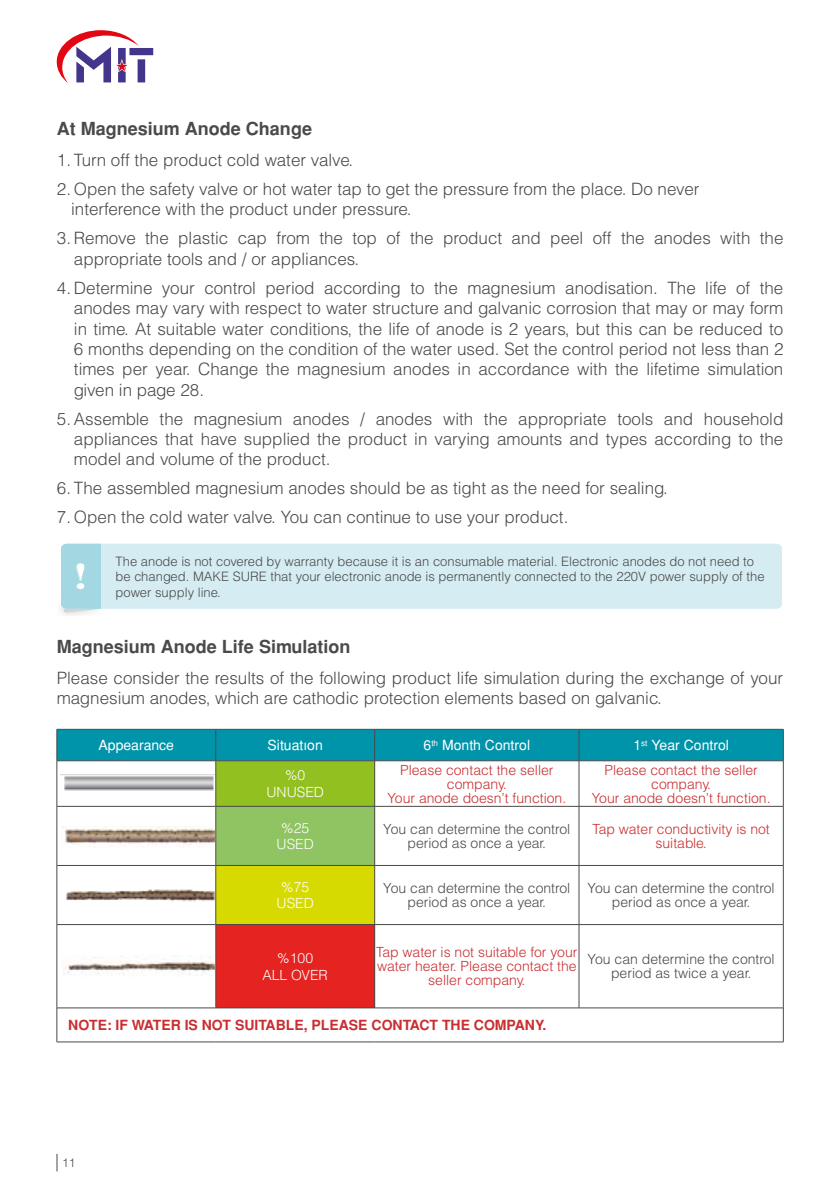
<style>
.page{position:relative;width:840px;height:1191px;background:#fff}
.page>*{position:absolute;margin:0;border:0;box-sizing:border-box;transform-origin:0 0}
.t1{font:700 18px "Helvetica Tr";color:#4a4a49}
.t2{font:17px/20.4px "Helvetica Light Normal Tr";color:#4a4a49}
.t3{font:14px/14px "Helvetica Light Normal Tr";color:#ca2d30;text-align:center}
.t4{font:14px/14px "Helvetica Light Normal Tr";color:#4a4a49;text-align:center}
.t5{font:700 14px "Helvetica Tr";color:#ca2d30}
.t6{font:14px "Helvetica Normal Tr";color:#fff}
.t7{font:14px/16.8px "Helvetica Light Normal Tr";color:#fff;text-align:center}
.t8{font:13px/15.6px "Helvetica Light Normal Tr";color:#4a4a49}
.t9{font:12px "Helvetica Light Normal Tr";color:#4a4a49}
</style>
<div class="page">
<svg style="left:57px;top:30px;width:96px;height:53px"></svg>
<svg style="left:57px;top:1153px;width:1px;height:18px"></svg>
<svg style="left:63px;top:609px;width:37px;height:3px"></svg>
<div style="left:61px;top:544px;width:720px;height:65px;background:#d5ecf2;border-radius:5px"></div>
<div style="left:61px;top:544px;width:40px;height:65px;background:#a3d8e3"></div>
<svg style="left:76px;top:563px;width:8px;height:26px"></svg>
<div style="left:57px;top:730px;width:725px;height:30px;background:#0094aa"></div>
<div style="left:216px;top:761px;width:158px;height:45px;background:#92c020"></div>
<div style="left:216px;top:806px;width:158px;height:59px;background:#90c362"></div>
<div style="left:216px;top:865px;width:158px;height:59px;background:#d7da00"></div>
<div style="left:216px;top:924px;width:158px;height:84px;background:#e52321"></div>
<hr style="left:782px;top:1008px;width:1px;height:33px;background:#4a4a49">
<hr style="left:215px;top:729px;width:1px;height:31px;background:#4a4a49">
<hr style="left:374px;top:729px;width:1px;height:31px;background:#4a4a49">
<hr style="left:578px;top:729px;width:1px;height:31px;background:#4a4a49">
<hr style="left:57px;top:760px;width:159px;height:1px;background:#4a4a49">
<hr style="left:216px;top:760px;width:158px;height:1px;background:#4a4a49">
<hr style="left:215px;top:761px;width:1px;height:45px;background:#4a4a49">
<hr style="left:374px;top:760px;width:204px;height:1px;background:#4a4a49">
<hr style="left:374px;top:761px;width:1px;height:45px;background:#4a4a49">
<hr style="left:578px;top:760px;width:205px;height:1px;background:#4a4a49">
<hr style="left:578px;top:761px;width:1px;height:45px;background:#4a4a49">
<hr style="left:57px;top:806px;width:159px;height:1px;background:#4a4a49">
<hr style="left:216px;top:806px;width:158px;height:1px;background:#4a4a49">
<hr style="left:215px;top:806px;width:1px;height:59px;background:#4a4a49">
<hr style="left:374px;top:806px;width:204px;height:1px;background:#4a4a49">
<hr style="left:374px;top:806px;width:1px;height:59px;background:#4a4a49">
<hr style="left:578px;top:806px;width:205px;height:1px;background:#4a4a49">
<hr style="left:578px;top:806px;width:1px;height:59px;background:#4a4a49">
<hr style="left:57px;top:865px;width:159px;height:1px;background:#4a4a49">
<hr style="left:216px;top:865px;width:158px;height:1px;background:#4a4a49">
<hr style="left:215px;top:865px;width:1px;height:59px;background:#4a4a49">
<hr style="left:374px;top:865px;width:204px;height:1px;background:#4a4a49">
<hr style="left:374px;top:865px;width:1px;height:59px;background:#4a4a49">
<hr style="left:578px;top:865px;width:205px;height:1px;background:#4a4a49">
<hr style="left:578px;top:865px;width:1px;height:59px;background:#4a4a49">
<hr style="left:57px;top:924px;width:159px;height:1px;background:#4a4a49">
<hr style="left:216px;top:924px;width:158px;height:1px;background:#4a4a49">
<hr style="left:215px;top:924px;width:1px;height:83px;background:#4a4a49">
<hr style="left:216px;top:1007px;width:158px;height:1px;background:#4a4a49">
<hr style="left:374px;top:924px;width:204px;height:1px;background:#4a4a49">
<hr style="left:374px;top:924px;width:1px;height:83px;background:#4a4a49">
<hr style="left:374px;top:1007px;width:204px;height:1px;background:#4a4a49">
<hr style="left:578px;top:924px;width:205px;height:1px;background:#4a4a49">
<hr style="left:578px;top:924px;width:1px;height:83px;background:#4a4a49">
<hr style="left:578px;top:1007px;width:205px;height:1px;background:#4a4a49">
<hr style="left:57px;top:1007px;width:159px;height:1px;background:#4a4a49">
<hr style="left:57px;top:729px;width:159px;height:1px;background:#4a4a49">
<hr style="left:56px;top:729px;width:1px;height:31px;background:#4a4a49">
<hr style="left:216px;top:729px;width:158px;height:1px;background:#4a4a49">
<hr style="left:374px;top:729px;width:204px;height:1px;background:#4a4a49">
<hr style="left:578px;top:729px;width:205px;height:1px;background:#4a4a49">
<hr style="left:782px;top:729px;width:1px;height:31px;background:#4a4a49">
<hr style="left:56px;top:761px;width:1px;height:45px;background:#4a4a49">
<hr style="left:782px;top:761px;width:1px;height:45px;background:#4a4a49">
<hr style="left:56px;top:806px;width:1px;height:59px;background:#4a4a49">
<hr style="left:782px;top:806px;width:1px;height:59px;background:#4a4a49">
<hr style="left:56px;top:865px;width:1px;height:59px;background:#4a4a49">
<hr style="left:782px;top:865px;width:1px;height:59px;background:#4a4a49">
<hr style="left:56px;top:924px;width:1px;height:83px;background:#4a4a49">
<hr style="left:782px;top:924px;width:1px;height:83px;background:#4a4a49">
<hr style="left:56px;top:1008px;width:1px;height:33px;background:#4a4a49">
<hr style="left:57px;top:1041px;width:159px;height:1px;background:#4a4a49">
<hr style="left:216px;top:1041px;width:158px;height:1px;background:#4a4a49">
<hr style="left:374px;top:1041px;width:204px;height:1px;background:#4a4a49">
<hr style="left:578px;top:1041px;width:205px;height:1px;background:#4a4a49">
<img style="left:61px;top:774px;width:153px;height:17px">
<img style="left:63px;top:826px;width:151px;height:19px">
<img style="left:66px;top:889px;width:148px;height:13px">
<img style="left:64px;top:956px;width:150px;height:19px">
<p class="t1" style="left:57px;top:118px;width:256px">At Magnesium Anode Change</p>
<p class="t2" style="left:57px;top:149px;width:298px">1. Turn off the product cold water valve.</p>
<p class="t2" style="left:71px;top:178px;width:629px;text-indent:-14px">2. Open the safety valve or hot water tap to get the pressure from the place. Do never interference with the product under pressure.</p>
<p class="t2" style="left:74px;top:228px;width:710px;text-indent:-17px">3. Remove the plastic cap from the top of the product and peel off the anodes with the appropriate tools and / or appliances.</p>
<p class="t2" style="left:74px;top:277px;width:710px;text-align:justify;text-indent:-17px">4. Determine your control period according to the magnesium anodisation. The life of the anodes may vary with respect to water structure and galvanic corrosion that may or may form in time. At suitable water conditions, the life of anode is 2 years, but this can be reduced to 6 months depending on the condition of the water used. Set the control period not less than 2 times per year. Change the magnesium anodes in accordance with the lifetime simulation given in page 28.</p>
<p class="t2" style="left:74px;top:408px;width:710px;text-align:justify;text-indent:-17px">5. Assemble the magnesium anodes / anodes with the appropriate tools and household appliances that have supplied the product in varying amounts and types according to the model and volume of the product.</p>
<p class="t2" style="left:57px;top:478px;width:612px">6. The assembled magnesium anodes should be as tight as the need for sealing.</p>
<p class="t2" style="left:57px;top:506px;width:512px">7. Open the cold water valve. You can continue to use your product.</p>
<p class="t8" style="left:115px;top:553px;width:650px">The anode is not covered by warranty because it is an consumable material. Electronic anodes do not need to be changed. MAKE SURE that your electronic anode is permanently connected to the 220V power supply of the power supply line.</p>
<p class="t1" style="left:57px;top:635px;width:295px">Magnesium Anode Life Simulation</p>
<p class="t2" style="left:57px;top:667px;width:727px">Please consider the results of the following product life simulation during the exchange of your magnesium anodes, which are cathodic protection elements based on galvanic.</p>
<p class="t6" style="left:98px;top:737px;width:77px">Appearance</p>
<p class="t6" style="left:267px;top:737px;width:57px">Situatıon</p>
<p class="t6" style="left:423px;top:737px;width:108px">6<sup>th</sup> Month Control</p>
<p class="t6" style="left:633px;top:737px;width:97px">1<sup>st</sup> Year Control</p>
<p class="t7" style="left:266px;top:766px;width:59px">%0<br>UNUSED</p>
<p class="t3" style="left:387px;top:762px;width:180px">Please contact the seller company.<br>Your anode doesn’t function.</p>
<p class="t3" style="left:591px;top:762px;width:180px">Please contact the seller company.<br>Your anode doesn’t function.</p>
<p class="t7" style="left:276px;top:819px;width:39px">%25<br>USED</p>
<p class="t4" style="left:383px;top:821px;width:188px">You can determine the control period as once a year.</p>
<p class="t3" style="left:592px;top:821px;width:179px">Tap water conductivity is not suitable.</p>
<p class="t7" style="left:276px;top:878px;width:39px">%75<br>USED</p>
<p class="t4" style="left:383px;top:880px;width:188px">You can determine the control period as once a year.</p>
<p class="t4" style="left:587px;top:880px;width:188px">You can determine the control period as once a year.</p>
<p class="t7" style="left:262px;top:949px;width:67px">%100<br>ALL OVER</p>
<p class="t3" style="left:376px;top:945px;width:203px">Tap water is not suitable for your water heater. Please contact the seller company.</p>
<p class="t4" style="left:587px;top:952px;width:188px">You can determine the control period as twice a year.</p>
<p class="t5" style="left:68px;top:1016px;width:479px">NOTE: IF WATER IS NOT SUITABLE, PLEASE CONTACT THE COMPANY.</p>
<p class="t9" style="left:62px;top:1155px;width:15px">11</p>
</div>
